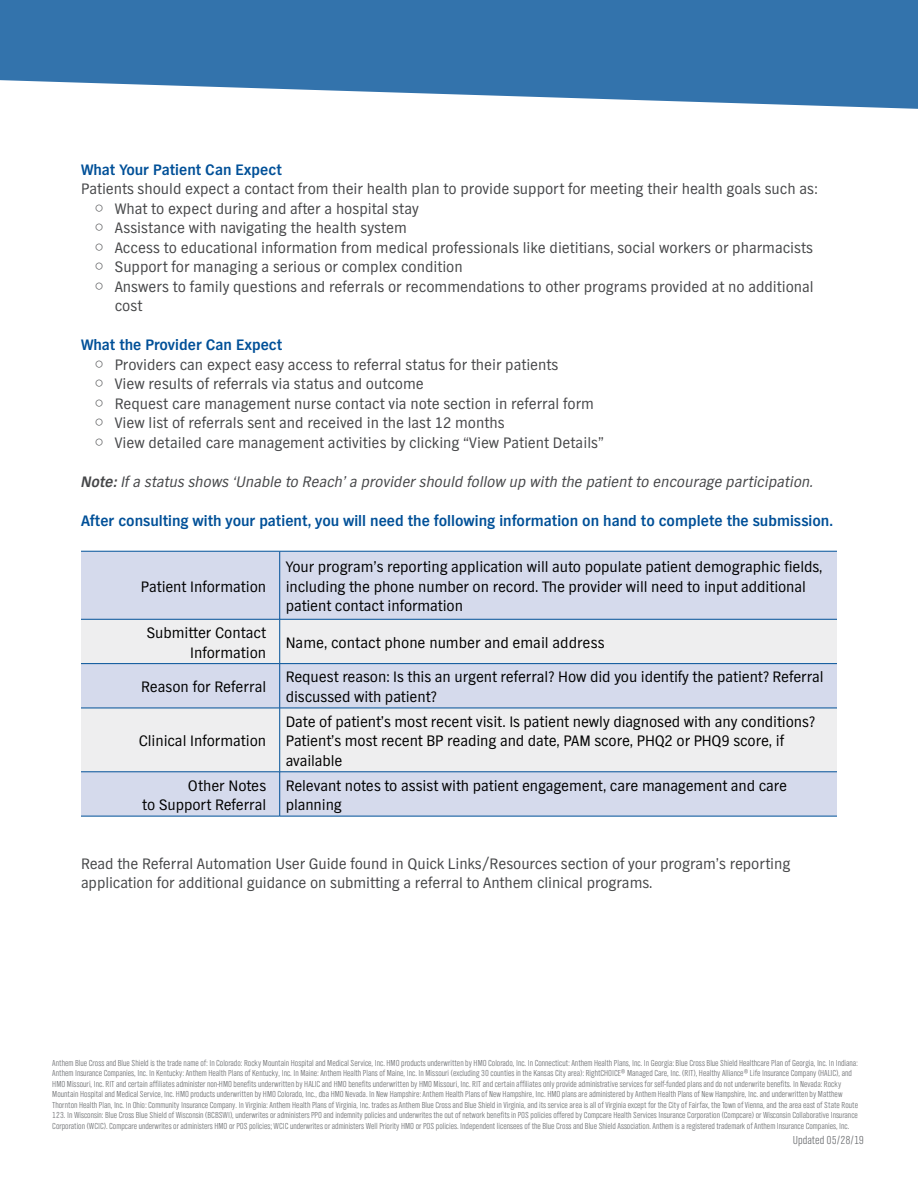
<style>
.page{position:relative;width:918px;height:1188px;background:#fff}
.page>*{position:absolute;margin:0;border:0;box-sizing:border-box;transform-origin:0 0}
.t1{font:15.75px/19.5px "TV Nord EF";color:#464749}
.t2{font:15.75px/19.5px "TV Nord EF";letter-spacing:-.005em;color:#000}
.t3{font:700 15.75px "TV Nord EF";color:#005098}
.t4{font:italic 15.75px "TV Nord EF";color:#464749}
.t5{font:300 12px "TV Nord Cond EF";color:#6d6f72}
.t6{font:300 9px/10.5px "TV Nord Cond EF";color:#6d6f72}
.s1{font-family:"Arial Unicode MS"}
.s2{font-weight:700}
</style>
<div class="page">
<div style="left:81px;top:552px;width:756px;height:264px;background:#d5daec"></div>
<svg style="left:81px;top:620px;width:756px;height:152px;background:#e4e6ed"></svg>
<hr style="left:81px;top:551px;width:199px;height:1px;background:#005098">
<hr style="left:280px;top:551px;width:557px;height:1px;background:#005098">
<hr style="left:279px;top:551px;width:1px;height:68px;background:#005098">
<hr style="left:81px;top:619px;width:199px;height:1px;background:#005098">
<hr style="left:280px;top:619px;width:557px;height:1px;background:#005098">
<hr style="left:279px;top:619px;width:1px;height:44px;background:#005098">
<hr style="left:81px;top:663px;width:199px;height:1px;background:#005098">
<hr style="left:280px;top:663px;width:557px;height:1px;background:#005098">
<hr style="left:279px;top:664px;width:1px;height:44px;background:#005098">
<hr style="left:81px;top:708px;width:199px;height:1px;background:#005098">
<hr style="left:280px;top:708px;width:557px;height:1px;background:#005098">
<hr style="left:279px;top:708px;width:1px;height:64px;background:#005098">
<hr style="left:81px;top:772px;width:199px;height:1px;background:#005098">
<hr style="left:280px;top:772px;width:557px;height:1px;background:#005098">
<hr style="left:279px;top:772px;width:1px;height:44px;background:#005098">
<hr style="left:81px;top:816px;width:199px;height:1px;background:#005098">
<hr style="left:280px;top:816px;width:557px;height:1px;background:#005098">
<svg style="left:0;top:0;width:918px;height:109px;background:#4e85b7"></svg>
<h1 class="t3" style="left:81px;top:161px;width:202px">What Your Patient Can Expect</h1>
<h1 class="t1" style="left:81px;top:179px;width:738px">Patients should expect a contact from their health plan to provide support for meeting their health goals such as:</h1>
<h1 class="t1" style="left:94px;top:198px;width:326px"><span class="s1">○</span> What to expect during and after a hospital stay</h1>
<h1 class="t1" style="left:94px;top:218px;width:314px"><span class="s1">○</span> Assistance with navigating the health system</h1>
<h1 class="t1" style="left:94px;top:237px;width:720px"><span class="s1">○</span> Access to educational information from medical professionals like dietitians, social workers or pharmacists</h1>
<h1 class="t1" style="left:94px;top:257px;width:370px"><span class="s1">○</span> Support for managing a serious or complex condition</h1>
<h1 class="t1" style="left:115px;top:276px;width:700px;text-indent:-20px"><span class="s1">○</span> Answers to family questions and referrals or recommendations to other programs provided at no additional cost</h1>
<h1 class="t3" style="left:81px;top:336px;width:203px">What the Provider Can Expect</h1>
<h1 class="t1" style="left:94px;top:354px;width:465px"><span class="s1">○</span> Providers can expect easy access to referral status for their patients</h1>
<h1 class="t1" style="left:94px;top:374px;width:331px"><span class="s1">○</span> View results of referrals via status and outcome</h1>
<h1 class="t1" style="left:94px;top:393px;width:501px"><span class="s1">○</span> Request care management nurse contact via note section in referral form</h1>
<h1 class="t1" style="left:94px;top:413px;width:412px"><span class="s1">○</span> View list of referrals sent and received in the last 12 months</h1>
<h1 class="t1" style="left:94px;top:432px;width:511px"><span class="s1">○</span> View detailed care management activities by clicking “View Patient Details”</h1>
<h1 class="t4" style="left:81px;top:473px;width:734px"><span class="s2">Note:</span> If a status shows ‘Unable to Reach’ a provider should follow up with the patient to encourage participation.</h1>
<h1 class="t3" style="left:81px;top:512px;width:754px">After consulting with your patient, you will need the following information on hand to complete the submission.</h1>
<h1 class="t2" style="left:141px;top:577px;width:127px">Patient Information</h1>
<h1 class="t2" style="left:286px;top:557px;width:538px">Your program’s reporting application will auto populate patient demographic fields, including the phone number on record. The provider will need to input additional patient contact information</h1>
<h1 class="t2" style="left:147px;top:623px;width:121px;text-align:right">Submitter Contact<br>Information</h1>
<h1 class="t2" style="left:286px;top:633px;width:320px">Name, contact phone number and email address</h1>
<h1 class="t2" style="left:141px;top:677px;width:127px">Reason for Referral</h1>
<h1 class="t2" style="left:286px;top:667px;width:540px">Request reason: Is this an urgent referral? How did you identify the patient? Referral discussed with patient?</h1>
<h1 class="t2" style="left:139px;top:731px;width:129px">Clinical Information</h1>
<h1 class="t2" style="left:286px;top:712px;width:531px">Date of patient’s most recent visit. Is patient newly diagnosed with any conditions?<br>Patient’s most recent BP reading and date, PAM score, PHQ2 or PHQ9 score, if available</h1>
<h1 class="t2" style="left:142px;top:776px;width:126px;text-align:right">Other Notes<br>to Support Referral</h1>
<h1 class="t2" style="left:286px;top:776px;width:503px">Relevant notes to assist with patient engagement, care management and care planning</h1>
<h1 class="t1" style="left:81px;top:854px;width:711px">Read the Referral Automation User Guide found in Quick Links/Resources section of your program’s reporting application for additional guidance on submitting a referral to Anthem clinical programs.</h1>
<p class="t6" style="left:52px;top:1058px;width:807px">Anthem Blue Cross and Blue Shield is the trade name of: In Colorado: Rocky Mountain Hospital and Medical Service, Inc. HMO products underwritten by HMO Colorado, Inc. In Connecticut: Anthem Health Plans, Inc. In Georgia: Blue Cross Blue Shield Healthcare Plan of Georgia, Inc. In Indiana:<br>Anthem Insurance Companies, Inc. In Kentucky: Anthem Health Plans of Kentucky, Inc. In Maine: Anthem Health Plans of Maine, Inc. In Missouri (excluding 30 counties in the Kansas City area): RightCHOICE® Managed Care, Inc. (RIT), Healthy Alliance® Life Insurance Company (HALIC), and HMO Missouri, Inc. RIT and certain affiliates administer non-HMO benefits underwritten by HALIC and HMO benefits underwritten by HMO Missouri, Inc. RIT and certain affiliates only provide administrative services for self-funded plans and do not underwrite benefits. In Nevada: Rocky Mountain Hospital and Medical Service, Inc. HMO products underwritten by HMO Colorado, Inc., dba HMO Nevada. In New Hampshire: Anthem Health Plans of New Hampshire, Inc. HMO plans are administered by Anthem Health Plans of New Hampshire, Inc. and underwritten by Matthew Thornton Health Plan, Inc. In Ohio: Community Insurance Company. In Virginia: Anthem Health Plans of Virginia, Inc. trades as Anthem Blue Cross and Blue Shield in Virginia, and its service area is all of Virginia except for the City of Fairfax, the Town of Vienna, and the area east of State Route 123. In Wisconsin: Blue Cross Blue Shield of Wisconsin (BCBSWI), underwrites or administers PPO and indemnity policies and underwrites the out of network benefits in POS policies offered by Compcare Health Services Insurance Corporation (Compcare) or Wisconsin Collaborative Insurance Corporation (WCIC). Compcare underwrites or administers HMO or POS policies; WCIC underwrites or administers Well Priority HMO or POS policies. Independent licensees of the Blue Cross and Blue Shield Association. Anthem is a registered trademark of Anthem Insurance Companies, Inc.</p>
<h2 class="t5" style="left:793px;top:1134px;width:73px">Updated 05/28/19</h2>
</div>
